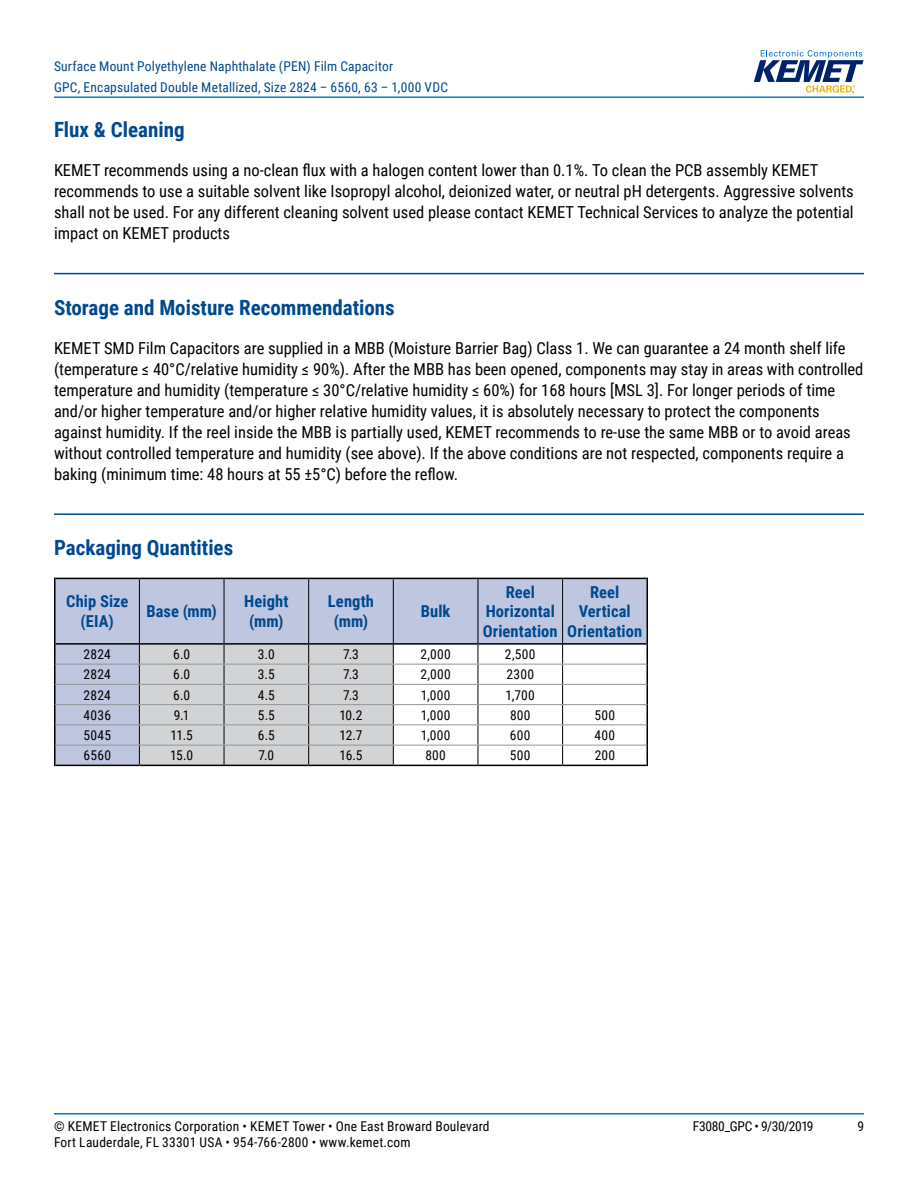
<style>
.page{position:relative;width:918px;height:1188px;background:#fff}
.page>*{position:absolute;margin:0;border:0;box-sizing:border-box;transform-origin:0 0}
.t1{font:700 21px "Roboto Condensed";color:#004990}
.t2{font:16.5px/21px "Roboto Condensed";color:#000}
.t3{font:700 16.5px/19.8px "Roboto Condensed";letter-spacing:.005em;color:#004990;text-align:center}
.t4{font:13.5px "Roboto Condensed";letter-spacing:.015em;color:#000}
.t5{font:13.5px/21px "Roboto Condensed";letter-spacing:.015em;color:#004990}
.t6{font:13.5px "Roboto Condensed";letter-spacing:-.025em;color:#000}
</style>
<div class="page">
<hr style="left:54px;top:1113px;width:810px;height:2px;background:#007dc3">
<hr style="left:54px;top:96px;width:810px;height:2px;background:#007dc3">
<svg style="left:754px;top:50px;width:110px;height:43px"></svg>
<hr style="left:54px;top:273px;width:810px;height:1px;background:#004990">
<hr style="left:54px;top:513px;width:810px;height:2px;background:#004990">
<svg style="left:56px;top:579px;width:590px;height:186px"></svg>
<hr style="left:139px;top:579px;width:1px;height:65px;background:#000">
<hr style="left:224px;top:579px;width:1px;height:65px;background:#000">
<hr style="left:308px;top:579px;width:1px;height:65px;background:#000">
<hr style="left:393px;top:579px;width:1px;height:65px;background:#000">
<hr style="left:478px;top:579px;width:1px;height:65px;background:#000">
<hr style="left:562px;top:579px;width:1px;height:65px;background:#000">
<hr style="left:56px;top:578px;width:83px;height:1px;background:#000">
<hr style="left:54px;top:578px;width:2px;height:66px;background:#000">
<hr style="left:139px;top:578px;width:85px;height:1px;background:#000">
<hr style="left:224px;top:578px;width:85px;height:1px;background:#000">
<hr style="left:309px;top:578px;width:84px;height:1px;background:#000">
<hr style="left:393px;top:578px;width:85px;height:1px;background:#000">
<hr style="left:478px;top:578px;width:85px;height:1px;background:#000">
<hr style="left:563px;top:578px;width:84px;height:1px;background:#000">
<hr style="left:646px;top:578px;width:2px;height:66px;background:#000">
<hr style="left:54px;top:644px;width:2px;height:20px;background:#000">
<hr style="left:646px;top:644px;width:2px;height:20px;background:#000">
<hr style="left:54px;top:664px;width:2px;height:20px;background:#000">
<hr style="left:646px;top:664px;width:2px;height:20px;background:#000">
<hr style="left:54px;top:684px;width:2px;height:21px;background:#000">
<hr style="left:646px;top:684px;width:2px;height:21px;background:#000">
<hr style="left:54px;top:705px;width:2px;height:20px;background:#000">
<hr style="left:646px;top:705px;width:2px;height:20px;background:#000">
<hr style="left:54px;top:725px;width:2px;height:20px;background:#000">
<hr style="left:646px;top:725px;width:2px;height:20px;background:#000">
<hr style="left:54px;top:745px;width:2px;height:21px;background:#000">
<hr style="left:646px;top:745px;width:2px;height:21px;background:#000">
<hr style="left:56px;top:765px;width:83px;height:1px;background:#000">
<hr style="left:139px;top:765px;width:85px;height:1px;background:#000">
<hr style="left:224px;top:765px;width:85px;height:1px;background:#000">
<hr style="left:309px;top:765px;width:84px;height:1px;background:#000">
<hr style="left:393px;top:765px;width:85px;height:1px;background:#000">
<hr style="left:478px;top:765px;width:85px;height:1px;background:#000">
<hr style="left:563px;top:765px;width:84px;height:1px;background:#000">
<hr style="left:56px;top:664px;width:83px;height:1px;background:#939598">
<hr style="left:139px;top:664px;width:85px;height:1px;background:#939598">
<hr style="left:224px;top:664px;width:85px;height:1px;background:#939598">
<hr style="left:309px;top:664px;width:84px;height:1px;background:#939598">
<hr style="left:393px;top:664px;width:85px;height:1px;background:#939598">
<hr style="left:478px;top:664px;width:85px;height:1px;background:#939598">
<hr style="left:563px;top:664px;width:84px;height:1px;background:#939598">
<hr style="left:56px;top:684px;width:83px;height:1px;background:#939598">
<hr style="left:139px;top:684px;width:85px;height:1px;background:#939598">
<hr style="left:224px;top:684px;width:85px;height:1px;background:#939598">
<hr style="left:309px;top:684px;width:84px;height:1px;background:#939598">
<hr style="left:393px;top:684px;width:85px;height:1px;background:#939598">
<hr style="left:478px;top:684px;width:85px;height:1px;background:#939598">
<hr style="left:563px;top:684px;width:84px;height:1px;background:#939598">
<hr style="left:56px;top:704px;width:83px;height:1px;background:#939598">
<hr style="left:139px;top:704px;width:85px;height:1px;background:#939598">
<hr style="left:224px;top:704px;width:85px;height:1px;background:#939598">
<hr style="left:309px;top:704px;width:84px;height:1px;background:#939598">
<hr style="left:393px;top:704px;width:85px;height:1px;background:#939598">
<hr style="left:478px;top:704px;width:85px;height:1px;background:#939598">
<hr style="left:563px;top:704px;width:84px;height:1px;background:#939598">
<hr style="left:56px;top:724px;width:83px;height:1px;background:#939598">
<hr style="left:139px;top:724px;width:85px;height:1px;background:#939598">
<hr style="left:224px;top:724px;width:85px;height:1px;background:#939598">
<hr style="left:309px;top:724px;width:84px;height:1px;background:#939598">
<hr style="left:393px;top:724px;width:85px;height:1px;background:#939598">
<hr style="left:478px;top:724px;width:85px;height:1px;background:#939598">
<hr style="left:563px;top:724px;width:84px;height:1px;background:#939598">
<hr style="left:56px;top:745px;width:83px;height:1px;background:#939598">
<hr style="left:139px;top:745px;width:85px;height:1px;background:#939598">
<hr style="left:224px;top:745px;width:85px;height:1px;background:#939598">
<hr style="left:309px;top:745px;width:84px;height:1px;background:#939598">
<hr style="left:393px;top:745px;width:85px;height:1px;background:#939598">
<hr style="left:478px;top:745px;width:85px;height:1px;background:#939598">
<hr style="left:563px;top:745px;width:84px;height:1px;background:#939598">
<p class="t5" style="left:54px;top:55px;width:396px">Surface Mount Polyethylene Naphthalate (PEN) Film Capacitor<br>GPC, Encapsulated Double Metallized, Size 2824 – 6560, 63 – 1,000 VDC</p>
<p class="t1" style="left:54px;top:115px;width:132px">Flux &amp; Cleaning</p>
<p class="t2" style="left:54px;top:159px;width:801px">KEMET recommends using a no-clean flux with a halogen content lower than 0.1%. To clean the PCB assembly KEMET recommends to use a suitable solvent like Isopropyl alcohol, deionized water, or neutral pH detergents. Aggressive solvents shall not be used. For any different cleaning solvent used please contact KEMET Technical Services to analyze the potential impact on KEMET products</p>
<p class="t1" style="left:54px;top:293px;width:342px">Storage and Moisture Recommendations</p>
<p class="t2" style="left:54px;top:337px;width:811px">KEMET SMD Film Capacitors are supplied in a MBB (Moisture Barrier Bag) Class 1. We can guarantee a 24 month shelf life (temperature ≤ 40°C/relative humidity ≤ 90%). After the MBB has been opened, components may stay in areas with controlled temperature and humidity (temperature ≤ 30°C/relative humidity ≤ 60%) for 168 hours [MSL 3]. For longer periods of time and/or higher temperature and/or higher relative humidity values, it is absolutely necessary to protect the components against humidity. If the reel inside the MBB is partially used, KEMET recommends to re-use the same MBB or to avoid areas without controlled temperature and humidity (see above). If the above conditions are not respected, components require a baking (minimum time: 48 hours at 55 ±5°C) before the reflow.</p>
<p class="t1" style="left:54px;top:533px;width:181px">Packaging Quantities</p>
<p class="t3" style="left:66px;top:591px;width:64px">Chip Size (EIA)</p>
<p class="t3" style="left:146px;top:601px;width:72px">Base (mm)</p>
<p class="t3" style="left:244px;top:591px;width:46px">Height (mm)</p>
<p class="t3" style="left:328px;top:591px;width:48px">Length (mm)</p>
<p class="t3" style="left:421px;top:601px;width:31px">Bulk</p>
<p class="t3" style="left:483px;top:581px;width:76px">Reel<br>Horizontal<br>Orientation</p>
<p class="t3" style="left:567px;top:581px;width:76px">Reel<br>Vertical<br>Orientation</p>
<p class="t4" style="left:84px;top:645px;width:29px">2824</p>
<p class="t4" style="left:173px;top:645px;width:18px">6.0</p>
<p class="t4" style="left:258px;top:645px;width:18px">3.0</p>
<p class="t4" style="left:343px;top:645px;width:17px">7.3</p>
<p class="t4" style="left:420px;top:645px;width:32px">2,000</p>
<p class="t4" style="left:505px;top:645px;width:32px">2,500</p>
<p class="t4" style="left:84px;top:665px;width:29px">2824</p>
<p class="t4" style="left:173px;top:665px;width:18px">6.0</p>
<p class="t4" style="left:258px;top:665px;width:18px">3.5</p>
<p class="t4" style="left:343px;top:665px;width:17px">7.3</p>
<p class="t4" style="left:420px;top:665px;width:32px">2,000</p>
<p class="t4" style="left:507px;top:665px;width:29px">2300</p>
<p class="t4" style="left:84px;top:685px;width:29px">2824</p>
<p class="t4" style="left:173px;top:685px;width:18px">6.0</p>
<p class="t4" style="left:258px;top:685px;width:18px">4.5</p>
<p class="t4" style="left:343px;top:685px;width:17px">7.3</p>
<p class="t4" style="left:421px;top:685px;width:31px">1,000</p>
<p class="t4" style="left:506px;top:685px;width:31px">1,700</p>
<p class="t4" style="left:84px;top:706px;width:29px">4036</p>
<p class="t4" style="left:174px;top:706px;width:17px">9.1</p>
<p class="t4" style="left:258px;top:706px;width:18px">5.5</p>
<p class="t4" style="left:339px;top:706px;width:25px">10.2</p>
<p class="t4" style="left:421px;top:706px;width:31px">1,000</p>
<p class="t4" style="left:510px;top:706px;width:22px">800</p>
<p class="t4" style="left:595px;top:706px;width:22px">500</p>
<p class="t4" style="left:83px;top:726px;width:29px">5045</p>
<p class="t4" style="left:171px;top:726px;width:24px">11.5</p>
<p class="t4" style="left:258px;top:726px;width:18px">6.5</p>
<p class="t4" style="left:339px;top:726px;width:25px">12.7</p>
<p class="t4" style="left:421px;top:726px;width:31px">1,000</p>
<p class="t4" style="left:510px;top:726px;width:22px">600</p>
<p class="t4" style="left:595px;top:726px;width:22px">400</p>
<p class="t4" style="left:84px;top:746px;width:29px">6560</p>
<p class="t4" style="left:170px;top:746px;width:24px">15.0</p>
<p class="t4" style="left:258px;top:746px;width:17px">7.0</p>
<p class="t4" style="left:340px;top:746px;width:25px">16.5</p>
<p class="t4" style="left:425px;top:746px;width:22px">800</p>
<p class="t4" style="left:510px;top:746px;width:22px">500</p>
<p class="t4" style="left:595px;top:746px;width:22px">200</p>
<p class="t4" style="left:54px;top:1116px;width:437px">© KEMET Electronics Corporation • KEMET Tower • One East Broward Boulevard</p>
<p class="t6" style="left:693px;top:1116px;width:122px">F3080_GPC • 9/30/2019</p>
<p class="t4" style="left:857px;top:1116px;width:8px">9</p>
<p class="t4" style="left:54px;top:1133px;width:358px">Fort Lauderdale, FL 33301 USA • 954-766-2800 • www.kemet.com</p>
</div>
